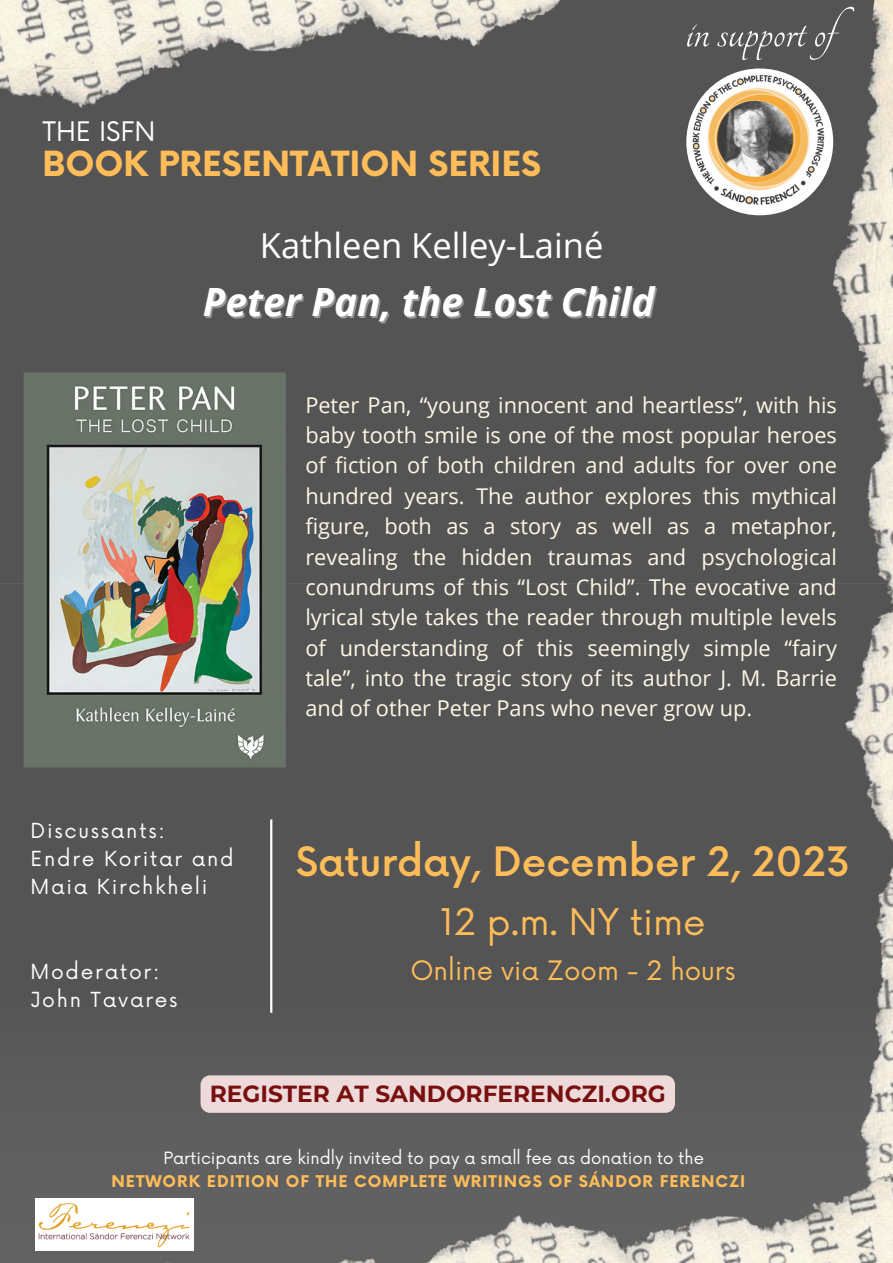
<style>
.page{position:relative;width:893px;height:1263px;background:#545454}
.page>*{position:absolute;margin:0;border:0;box-sizing:border-box;transform-origin:0 0}
.t1{font:54.75px "Tangerine";color:#fff}
.t2{font:500 39.38px "Now";color:#ffbd59}
.t3{font:italic 700 39px "Open Sans";color:#fff}
.t4{font:35.85px "Now";color:#ffbd59}
.t5{font:34.5px "Open Sans";color:#fff}
.t6{font:700 33.75px "Now";color:#ffbd59}
.t7{font:26.25px "Now";color:#fff}
.t8{font:26.1px "Now";color:#ffbd59}
.t9{font:700 23.25px "Montserrat";color:#791010}
.t10{font:21.75px/30.4px "Open Sans";color:#fdf8e6;text-align:justify}
.t11{font:20.25px/28.1px "Now";letter-spacing:.085em;color:#fff}
.t12{font:16.5px "Now";color:#fff}
.t13{font:700 15.75px "Now";letter-spacing:.065em;color:#ffbd59}
</style>
<div class="page">
<svg style="left:0;top:819px;width:273px;height:444px"></svg>
<img style="left:0;top:0;width:560px;height:108px">
<img style="left:686px;top:68px;width:147px;height:147px;border-radius:50%">
<img style="left:35px;top:1199px;width:39px;height:51px">
<img style="left:698px;top:0;width:195px;height:1112px">
<img style="left:74px;top:1112px;width:819px;height:151px">
<hr style="left:270px;top:819px;width:2px;height:194px;background:#fff">
<img style="left:23px;top:372px;width:263px;height:396px">
<div style="left:200px;top:1075px;width:475px;height:38px;background:#eedada"></div>
<p class="t7" style="left:42px;top:117px;width:115px">THE ISFN</p>
<p class="t6" style="left:42px;top:146px;width:500px">BOOK PRESENTATION SERIES</p>
<p class="t5" style="left:260px;top:221px;width:345px">Kathleen Kelley-Lainé</p>
<p class="t3" style="left:203px;top:274px;width:453px">Peter Pan, the Lost Child</p>
<p class="t1" style="left:685px;top:5px;width:186px">in support of</p>
<p class="t11" style="left:31px;top:817px;width:136px">Discussants:</p>
<p class="t11" style="left:31px;top:845px;width:205px">Endre Koritar and<br>Maia Kirchkheli</p>
<p class="t11" style="left:31px;top:958px;width:130px">Moderator:</p>
<p class="t11" style="left:31px;top:986px;width:149px">John Tavares</p>
<p class="t10" style="left:305px;top:389px;width:533px">Peter Pan, “young innocent and heartless”, with his baby tooth smile is one of the most popular heroes of fiction of both children and adults for over one hundred years. The author explores this mythical figure, both as a story as well as a metaphor, revealing the hidden traumas and psychological conundrums of this “Lost Child”. The evocative and lyrical style takes the reader through multiple levels of understanding of this seemingly simple “fairy tale”, into the tragic story of its author J. M. Barrie and of other Peter Pans who never grow up.</p>
<p class="t2" style="left:296px;top:840px;width:556px">Saturday, December 2, 2023</p>
<p class="t4" style="left:440px;top:901px;width:267px">12 p.m. NY time</p>
<p class="t8" style="left:410px;top:956px;width:327px">Online via Zoom - 2 hours</p>
<p class="t9" style="left:210px;top:1079px;width:457px">REGISTER AT SANDORFERENCZI.ORG</p>
<p class="t12" style="left:163px;top:1149px;width:542px">Participants are kindly invited to pay a small fee as donation to the</p>
<p class="t13" style="left:112px;top:1173px;width:635px">NETWORK EDITION OF THE COMPLETE WRITINGS OF SÁNDOR FERENCZI</p>
</div>
